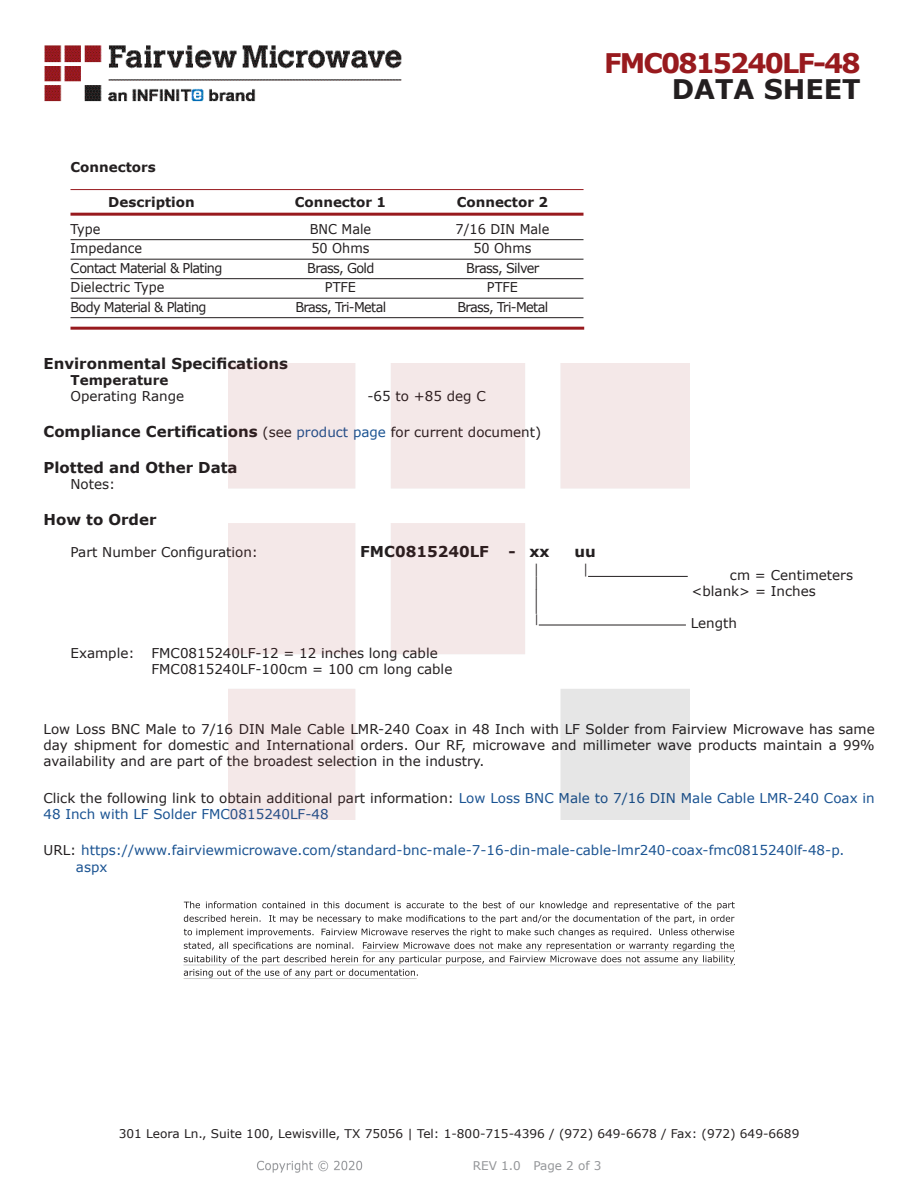
<style>
.page{position:relative;width:918px;height:1188px;background:#fff}
.page>*{position:absolute;margin:0;border:0;box-sizing:border-box;transform-origin:0 0}
.FM{font:700 27px "Verdana";letter-spacing:-.07em;color:#981a1e}
.t1{font:700 27px "Verdana";color:#231f20}
.Specs_Para{font:25.8px "Verdana";color:#231f20;scale:.39 1}
.Head1_for_Compliance{font:700 15px "Verdana";color:#231f20}
.Head1{font:700 15px "Verdana";color:#231f20}
.Specs_Para-2{font:700 15px "Verdana";color:#231f20}
.Web_Description_Para{font:13.5px/16.2px "Verdana";color:#231f20;text-align:justify}
.Specs_Para-3{font:13.5px "Verdana";color:#231f20}
.Web_Description_Para-2{font:13.5px/16.2px "Verdana";color:#1a5392}
.Table_Body_Connector{font:13.5px "Verdana";letter-spacing:-.05em;color:#231f20;scale:.95 1}
.URL_para{font:13.5px/16.2px "Verdana";color:#1a5392}
.Table_Body_Connector-2{font:13.5px "Verdana";color:#231f20;scale:.95 1}
.Table_Header_Connect{font:700 13.5px "Verdana";color:#231f20}
.Head2_after_Head1{font:700 13.5px "Verdana";color:#231f20}
.Head2{font:700 13.5px "Verdana";color:#231f20}
.Specs_Para-4{font:13.5px "Verdana";color:#231f20;scale:.75 1}
.t2{font:12px "Verdana";color:#231f20}
.REV_Info{font:12px "Verdana";color:#939598}
.Specs_Para-5{font:11.25px "Verdana";color:#231f20;scale:.86 1}
.s1{font-weight:400;font-size:13.5px}
.s2{font-weight:400;font-size:13.5px;color:#1a5392}
.s3{color:#231f20}
</style>
<div class="page">
<hr style="left:70px;top:189px;width:514px;height:1px;background:#981a1e">
<hr style="left:70px;top:213px;width:514px;height:3px;background:#981a1e">
<hr style="left:70px;top:239px;width:514px;height:1px;background:#231f20">
<hr style="left:70px;top:259px;width:514px;height:1px;background:#231f20">
<hr style="left:70px;top:278px;width:514px;height:1px;background:#231f20">
<hr style="left:70px;top:298px;width:514px;height:1px;background:#231f20">
<hr style="left:70px;top:317px;width:514px;height:1px;background:#231f20">
<hr style="left:70px;top:327px;width:514px;height:3px;background:#981a1e">
<svg style="left:184px;top:901px;width:551px;height:77px"></svg>
<hr style="left:363px;top:951px;width:372px;height:1px;background:#231f20">
<hr style="left:183px;top:965px;width:551px;height:1px;background:#231f20">
<hr style="left:184px;top:978px;width:233px;height:1px;background:#231f20">
<img style="left:257px;top:1160px;width:106px;height:13px">
<img style="left:228px;top:364px;width:462px;height:456px">
<img style="left:44px;top:45px;width:358px;height:57px">
<p class="Head2" style="left:70px;top:158px;width:87px">Connectors</p>
<p class="Table_Header_Connect" style="left:108px;top:192px;width:88px">Description</p>
<p class="Table_Header_Connect" style="left:295px;top:192px;width:93px">Connector 1</p>
<p class="Table_Header_Connect" style="left:457px;top:192px;width:93px">Connector 2</p>
<p class="Table_Body_Connector" style="left:70px;top:219px;width:33px">Type</p>
<p class="Table_Body_Connector" style="left:310px;top:219px;width:66px">BNC Male</p>
<p class="Table_Body_Connector-2" style="left:456px;top:219px;width:100px">7/16 DIN Male</p>
<p class="Table_Body_Connector-2" style="left:70px;top:239px;width:77px">Impedance</p>
<p class="Table_Body_Connector" style="left:311px;top:239px;width:63px">50 Ohms</p>
<p class="Table_Body_Connector" style="left:473px;top:239px;width:63px">50 Ohms</p>
<p class="Table_Body_Connector" style="left:70px;top:258px;width:161px">Contact Material &amp; Plating</p>
<p class="Table_Body_Connector" style="left:307px;top:258px;width:72px">Brass, Gold</p>
<p class="Table_Body_Connector" style="left:466px;top:258px;width:78px">Brass, Silver</p>
<p class="Table_Body_Connector-2" style="left:70px;top:278px;width:100px">Dielectric Type</p>
<p class="Table_Body_Connector" style="left:325px;top:278px;width:34px">PTFE</p>
<p class="Table_Body_Connector" style="left:487px;top:278px;width:34px">PTFE</p>
<p class="Table_Body_Connector" style="left:70px;top:297px;width:145px">Body Material &amp; Plating</p>
<p class="Table_Body_Connector" style="left:295px;top:297px;width:97px">Brass, Tri-Metal</p>
<p class="Table_Body_Connector" style="left:457px;top:297px;width:97px">Brass, Tri-Metal</p>
<p class="FM" style="left:604px;top:44px;width:258px">FMC0815240LF-48</p>
<p class="t1" style="left:672px;top:70px;width:191px">DATA SHEET</p>
<p class="Head1" style="left:44px;top:353px;width:246px">Environmental Specifications</p>
<p class="Head2_after_Head1" style="left:70px;top:370px;width:100px">Temperature</p>
<p class="Specs_Para-3" style="left:70px;top:387px;width:115px">Operating Range</p>
<p class="Specs_Para-3" style="left:368px;top:387px;width:120px">-65 to +85 deg C</p>
<p class="Head1_for_Compliance" style="left:44px;top:421px;width:499px">Compliance Certifications <span class="s1">(see</span> <span class="s2">product page</span> <span class="s1">for current document)</span></p>
<p class="Head1_for_Compliance" style="left:44px;top:457px;width:196px">Plotted and Other Data</p>
<p class="Specs_Para-3" style="left:70px;top:475px;width:46px">Notes:</p>
<p class="Head1_for_Compliance" style="left:44px;top:509px;width:115px">How to Order</p>
<p class="Specs_Para-3" style="left:70px;top:543px;width:189px">Part Number Configuration:</p>
<p class="Specs_Para-2" style="left:360px;top:541px;width:130px">FMC0815240LF</p>
<p class="Specs_Para-2" style="left:509px;top:541px;width:43px">- xx</p>
<p class="Specs_Para-2" style="left:575px;top:541px;width:23px">uu</p>
<p class="Specs_Para-4" style="left:534px;top:560px;width:8px">|</p>
<p class="Specs_Para-4" style="left:584px;top:560px;width:8px">|</p>
<p class="Specs_Para-3" style="left:730px;top:566px;width:125px">cm = Centimeters</p>
<p class="Specs_Para-4" style="left:534px;top:572px;width:8px">|</p>
<p class="Specs_Para-3" style="left:692px;top:582px;width:126px">&lt;blank&gt; = Inches</p>
<p class="Specs_Para" style="left:534px;top:582px;width:13px">|</p>
<p class="Specs_Para-5" style="left:534px;top:611px;width:7px">|</p>
<p class="Specs_Para-3" style="left:691px;top:614px;width:48px">Length</p>
<p class="Specs_Para-3" style="left:70px;top:644px;width:66px">Example:</p>
<p class="Specs_Para-3" style="left:152px;top:644px;width:288px">FMC0815240LF-12 = 12 inches long cable</p>
<p class="Specs_Para-3" style="left:152px;top:660px;width:302px">FMC0815240LF-100cm = 100 cm long cable</p>
<p class="Web_Description_Para" style="left:44px;top:721px;width:833px">Low Loss BNC Male to 7/16 DIN Male Cable LMR-240 Coax in 48 Inch with LF Solder from Fairview Microwave has same day shipment for domestic and International orders. Our RF, microwave and millimeter wave products maintain a 99% availability and are part of the broadest selection in the industry.</p>
<p class="Web_Description_Para-2" style="left:44px;top:790px;width:833px"><span class="s3">Click the following link to obtain additional part information:</span> Low Loss BNC Male to 7/16 DIN Male Cable LMR-240 Coax in<br>48 Inch with LF Solder FMC0815240LF-48</p>
<p class="URL_para" style="left:76px;top:842px;width:770px;text-indent:-32px"><span class="s3">URL:</span> https://www.fairviewmicrowave.com/standard-bnc-male-7-16-din-male-cable-lmr240-coax-fmc0815240lf-48-p. aspx</p>
<p class="t2" style="left:119px;top:1125px;width:682px">301 Leora Ln., Suite 100, Lewisville, TX 75056 | Tel: 1-800-715-4396 / (972) 649-6678 / Fax: (972) 649-6689</p>
<p class="REV_Info" style="left:473px;top:1157px;width:130px">REV 1.0 Page 2 of 3</p>
</div>
